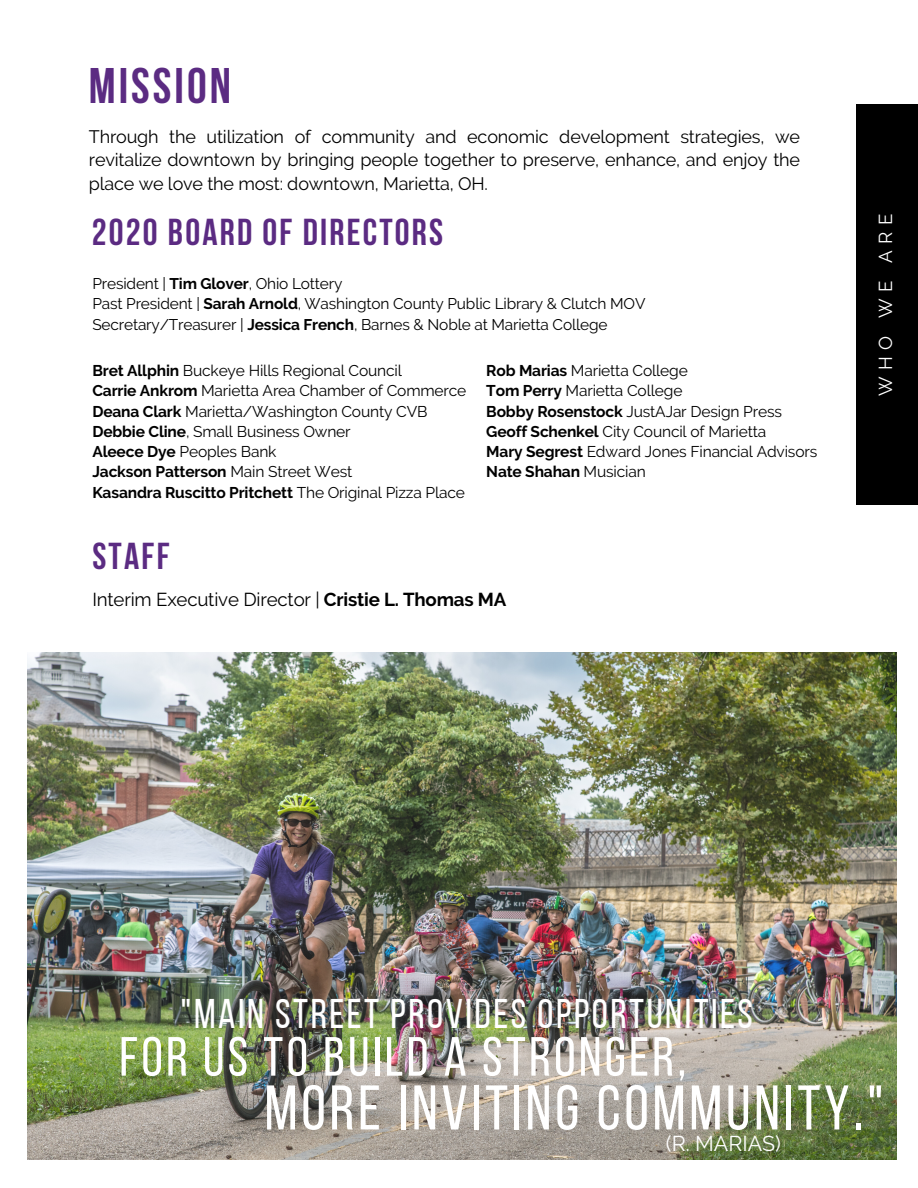
<style>
.page{position:relative;width:918px;height:1188px;background:#fff}
.page>*{position:absolute;margin:0;border:0;box-sizing:border-box;transform-origin:0 0}
.t1{font:63px "Bebas Neue";letter-spacing:.06em;color:#fff}
.t2{font:55.05px "Bebas Neue";letter-spacing:.06em;color:#fff}
.t3{font:700 49.8px "Bebas Neue";letter-spacing:.06em;color:#5b2b82}
.t4{font:41.4px "Bebas Neue";letter-spacing:.06em;color:#fff}
.t5{font:700 37.35px "Bebas Neue";letter-spacing:.06em;color:#5b2b82}
.t6{font:21.45px "Raleway";color:#fff}
.t7{font:18.75px "Raleway";letter-spacing:-.01em;color:#000}
.t8{font:18.75px "Raleway";letter-spacing:.35em;color:#fff}
.t9{font:18px/23.7px "Raleway";letter-spacing:-.01em;color:#000;text-align:justify}
.t10{font:15.6px/20.2px "Raleway";letter-spacing:-.01em;color:#000}
.t11{font:15.45px/20.2px "Raleway";letter-spacing:-.01em;color:#000}
.s1{font-weight:700}
</style>
<div class="page">
<img style="left:28px;top:652px;width:868px;height:508px">
<div style="left:856px;top:105px;width:62px;height:400px;background:#000"></div>
<h3 class="t3" style="left:89px;top:66px;width:144px">MISSION</h3>
<p class="t9" style="left:89px;top:124px;width:713px">Through the utilization of community and economic development strategies, we revitalize downtown by bringing people together to preserve, enhance, and enjoy the place we love the most: downtown, Marietta, OH.</p>
<h3 class="t5" style="left:92px;top:216px;width:353px">2020 BOARD OF DIRECTORS</h3>
<p class="t11" style="left:92px;top:273px;width:555px">President | <span class="s1">Tim Glover</span>, Ohio Lottery<br>Past President | <span class="s1">Sarah Arnold</span>, Washington County Public Library &amp; Clutch MOV<br>Secretary/Treasurer | <span class="s1">Jessica French</span>, Barnes &amp; Noble at Marietta College</p>
<p class="t10" style="left:92px;top:360px;width:376px"><span class="s1">Bret Allphin</span> Buckeye Hills Regional Council<br><span class="s1">Carrie Ankrom</span> Marietta Area Chamber of Commerce <span class="s1">Deana Clark</span> Marietta/Washington County CVB <span class="s1">Debbie Cline</span>, Small Business Owner<br><span class="s1">Aleece Dye</span> Peoples Bank<br><span class="s1">Jackson Patterson</span> Main Street West<br><span class="s1">Kasandra Ruscitto Pritchett</span> The Original Pizza Place</p>
<p class="t10" style="left:486px;top:360px;width:333px"><span class="s1">Rob Marias</span> Marietta College<br><span class="s1">Tom Perry</span> Marietta College<br><span class="s1">Bobby Rosenstock</span> JustAJar Design Press <span class="s1">Geoff Schenkel</span> City Council of Marietta<br><span class="s1">Mary Segrest</span> Edward Jones Financial Advisors <span class="s1">Nate Shahan</span> Musician</p>
<h3 class="t5" style="left:92px;top:540px;width:79px">STAFF</h3>
<p class="t7" style="left:92px;top:589px;width:415px">Interim Executive Director | <span class="s1">Cristie L. Thomas MA</span></p>
<p class="t8" style="left:875px;top:396px;width:184px;rotate:-90deg">WHO WE ARE</p>
<h3 class="t4" style="left:181px;top:997px;width:574px">"MAIN STREET PROVIDES OPPORTUNITIES</h3>
<h2 class="t2" style="left:119px;top:1034px;width:568px">FOR US TO BUILD A STRONGER,</h2>
<h1 class="t1" style="left:265px;top:1082px;width:621px">MORE INVITING COMMUNITY."</h1>
<h3 class="t6" style="left:666px;top:1130px;width:117px">(R. MARIAS)</h3>
</div>
